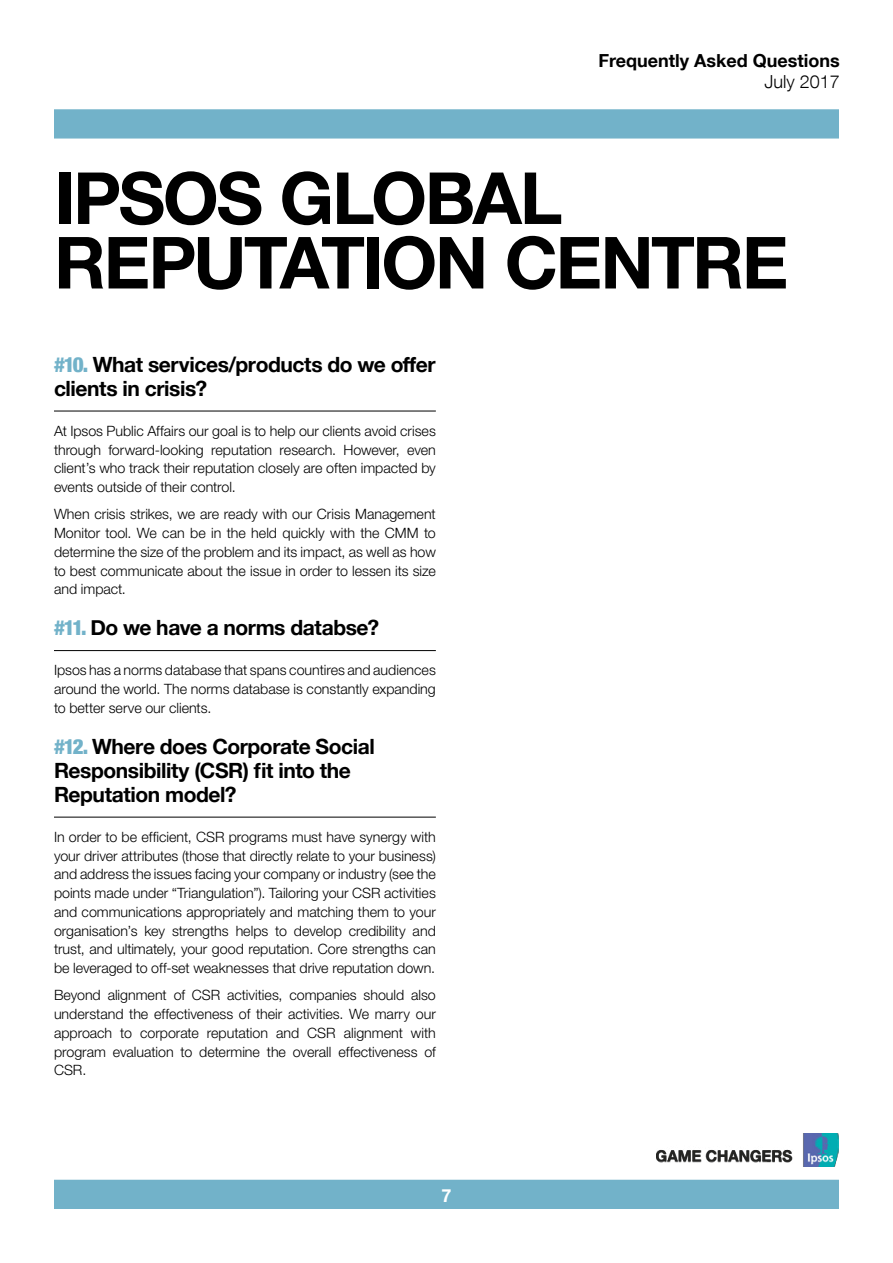
<style>
.page{position:relative;width:893px;height:1263px;background:#fff}
.page>*{position:absolute;margin:0;border:0;box-sizing:border-box;transform-origin:0 0}
.t1{font:700 72px/64.5px "Helvetica Neue LT Com";letter-spacing:-.035em;color:#000}
.SH1_BlackBold_Underl{font:700 21px/24px "Helvetica Neue";letter-spacing:-.02em;color:#000}
.t2{font:700 18px "Helvetica Neue LT Com";color:#000}
.t3{font:300 18px "Helvetica Neue LT Com";color:#000}
.t4{font:700 18px "Helvetica Neue";color:#fff}
.Body{font:300 14.25px/18.8px "Helvetica Neue LT";color:#000;text-align:justify}
.s1{font-weight:900;font-stretch:condensed;color:#72b2c9}
</style>
<div class="page">
<div style="left:54px;top:1180px;width:785px;height:29px;background:#72b2c9"></div>
<div style="left:54px;top:109px;width:785px;height:30px;background:#72b2c9;border:2px solid #72b2c9"></div>
<img style="left:657px;top:1134px;width:182px;height:32px">
<hr style="left:54px;top:411px;width:382px;height:1px;background:#000">
<hr style="left:54px;top:650px;width:382px;height:1px;background:#000">
<hr style="left:54px;top:817px;width:382px;height:1px;background:#000">
<p class="t2" style="left:598px;top:49px;width:243px">Frequently Asked Questions</p>
<p class="t3" style="left:764px;top:71px;width:77px">July 2017</p>
<h1 class="t1" style="left:54px;top:164px;width:736px">IPSOS GLOBAL<br>REPUTATION CENTRE</h1>
<p class="SH1_BlackBold_Underl" style="left:54px;top:353px;width:383px"><span class="s1">#10.</span> What services/products do we offer clients in crisis?</p>
<p class="Body" style="left:54px;top:421px;width:383px">At Ipsos Public Affairs our goal is to help our clients avoid crises through forward-looking reputation research. However, even client’s who track their reputation closely are often impacted by events outside of their control.</p>
<p class="Body" style="left:54px;top:505px;width:383px">When crisis strikes, we are ready with our Crisis Management Monitor tool. We can be in the held quickly with the CMM to determine the size of the problem and its impact, as well as how to best communicate about the issue in order to lessen its size and impact.</p>
<p class="SH1_BlackBold_Underl" style="left:54px;top:616px;width:327px"><span class="s1">#11.</span> Do we have a norms databse?</p>
<p class="Body" style="left:54px;top:661px;width:383px">Ipsos has a norms database that spans countires and audiences around the world. The norms database is constantly expanding to better serve our clients.</p>
<p class="SH1_BlackBold_Underl" style="left:54px;top:735px;width:322px"><span class="s1">#12.</span> Where does Corporate Social<br>Responsibility (CSR) fit into the<br>Reputation model?</p>
<p class="Body" style="left:54px;top:827px;width:383px">In order to be efficient, CSR programs must have synergy with your driver attributes (those that directly relate to your business) and address the issues facing your company or industry (see the points made under “Triangulation”). Tailoring your CSR activities and communications appropriately and matching them to your organisation’s key strengths helps to develop credibility and trust, and ultimately, your good reputation. Core strengths can be leveraged to off-set weaknesses that drive reputation down.</p>
<p class="Body" style="left:54px;top:986px;width:383px">Beyond alignment of CSR activities, companies should also understand the effectiveness of their activities. We marry our approach to corporate reputation and CSR alignment with program evaluation to determine the overall effectiveness of CSR.</p>
<p class="t4" style="left:441px;top:1182px;width:12px">7</p>
</div>
